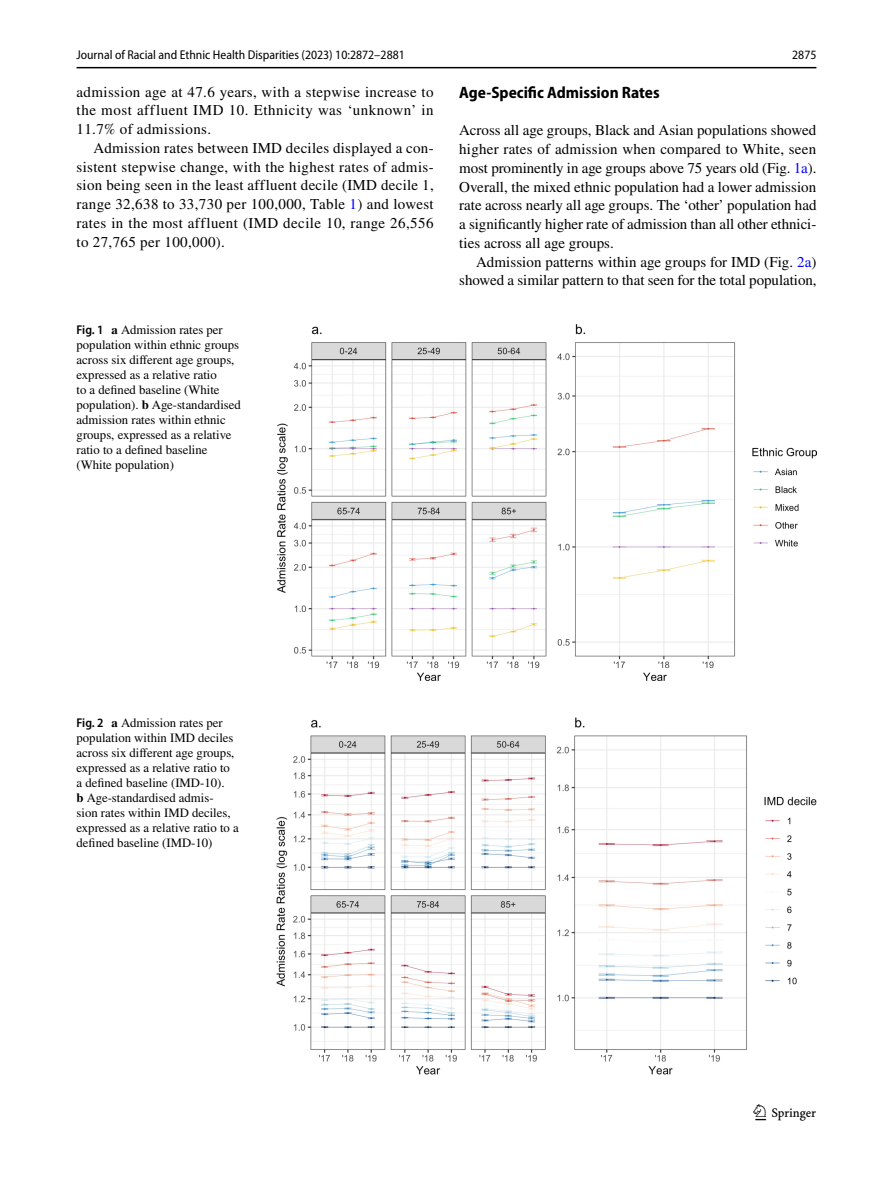
<style>
.page{position:relative;width:893px;height:1187px;background:#fff}
.page>*{position:absolute;margin:0;border:0;box-sizing:border-box;transform-origin:0 0}
.t1{font:22.5px "Springnew Regular 2";color:#000}
.t2{font:700 semi-condensed 16.5px "Myriad Pro";color:#000}
.t3{font:15px/18.8px "STIX";letter-spacing:.005em;color:#000;text-align:justify}
.t4{font:12.75px/15px "STIX";color:#000}
.t5{font:semi-condensed 12.75px "Myriad Pro";color:#000}
.s1{color:#00f}
.s2{font-family:"Myriad Pro";font-weight:600;font-stretch:semi-condensed}
.s3{font-weight:700}
</style>
<div class="page">
<hr style="left:77px;top:67px;width:739px;height:1px;background:#000">
<img style="left:277px;top:324px;width:539px;height:356px">
<img style="left:276px;top:717px;width:540px;height:356px">
<p class="t5" style="left:77px;top:48px;width:330px">Journal of Racial and Ethnic Health Disparities (2023) 10:2872–2881</p>
<p class="t5" style="left:792px;top:48px;width:26px">2875</p>
<p class="t3" style="left:77px;top:83px;width:359px">admission age at 47.6 years, with a stepwise increase to the most affluent IMD 10. Ethnicity was ‘unknown’ in 11.7% of admissions.</p>
<p class="t3" style="left:77px;top:139px;width:359px;text-indent:17px">Admission rates between IMD deciles displayed a con&shy;sistent stepwise change, with the highest rates of admis&shy;sion being seen in the least affluent decile (IMD decile 1, range 32,638 to 33,730 per 100,000, Table <span class="s1">1</span>) and lowest rates in the most affluent (IMD decile 10, range 26,556 to 27,765 per 100,000).</p>
<p class="t4" style="left:77px;top:323px;width:166px"><span class="s2">Fig. 1</span> <span class="s3">a</span> Admission rates per population within ethnic groups across six different age groups, expressed as a relative ratio<br>to a defined baseline (White population). <span class="s3">b</span> Age-standardised admission rates within ethnic groups, expressed as a relative ratio to a defined baseline (White population)</p>
<p class="t2" style="left:459px;top:83px;width:202px">Age‑Specific Admission Rates</p>
<p class="t3" style="left:459px;top:122px;width:359px">Across all age groups, Black and Asian populations showed higher rates of admission when compared to White, seen most prominently in age groups above 75 years old (Fig. <span class="s1">1a</span>).<br>Overall, the mixed ethnic population had a lower admission rate across nearly all age groups. The ‘other’ population had a significantly higher rate of admission than all other ethnici&shy;ties across all age groups.</p>
<p class="t3" style="left:459px;top:253px;width:359px;text-align:right">Admission patterns within age groups for IMD (Fig. <span class="s1">2a</span>) showed a similar pattern to that seen for the total population,</p>
<p class="t4" style="left:77px;top:716px;width:164px"><span class="s2">Fig. 2</span> <span class="s3">a</span> Admission rates per population within IMD deciles across six different age groups, expressed as a relative ratio to a defined baseline (IMD-10).<br><span class="s3">b</span> Age-standardised admis-<br>sion rates within IMD deciles, expressed as a relative ratio to a defined baseline (IMD-10)</p>
<h1 class="t1" style="left:755px;top:1104px;width:62px">1 3</h1>
</div>
